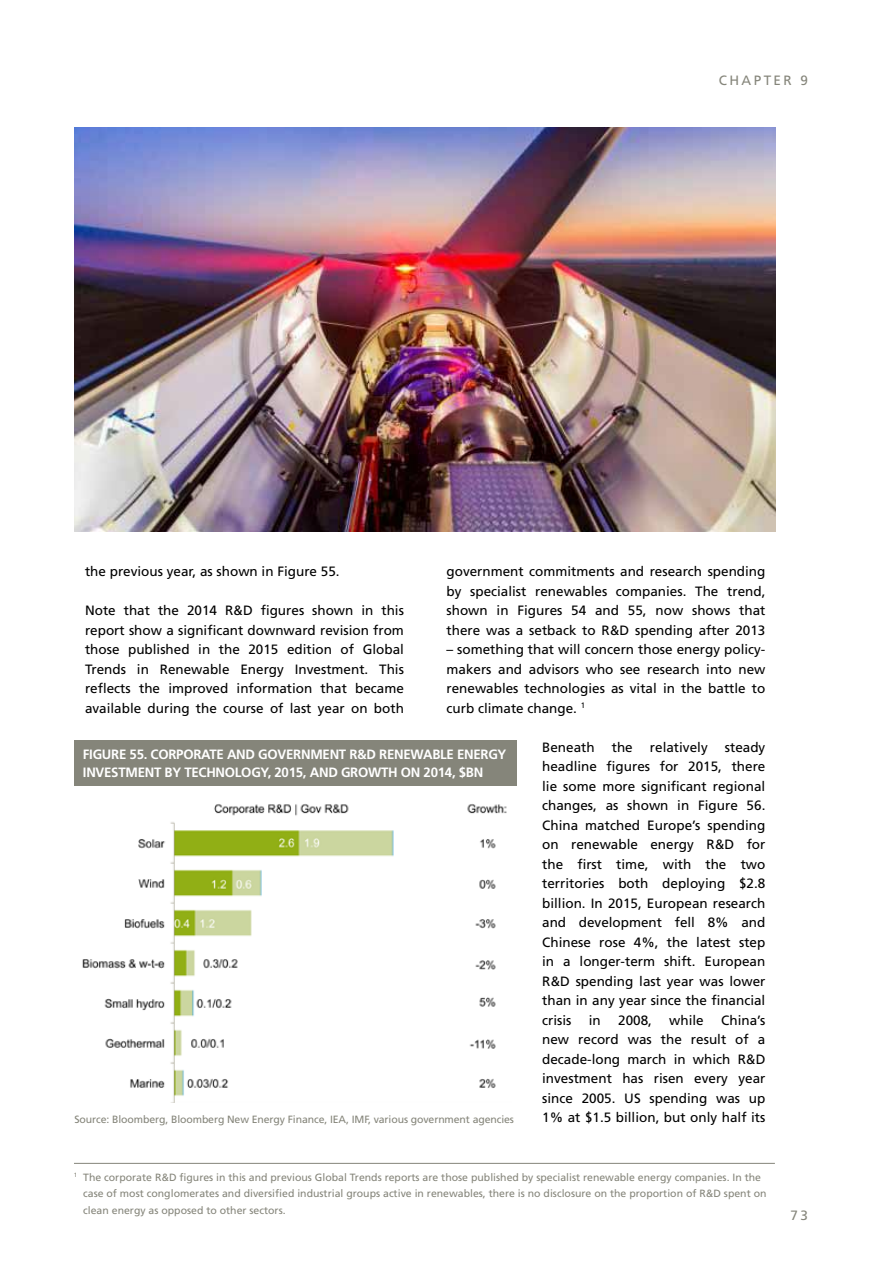
<style>
.page{position:relative;width:893px;height:1263px;background:#fff}
.page>*{position:absolute;margin:0;border:0;box-sizing:border-box;transform-origin:0 0}
.t1{font:13.5px/19.5px "Frutiger";color:#000;text-align:justify}
.t2{font:700 13.5px/18px "Frutiger";letter-spacing:-.02em;color:#fff}
.t3{font:13.5px "Frutiger";letter-spacing:.18em;color:#85857a}
.t4{font:10.5px/16.5px "Frutiger";color:#85857a}
</style>
<div class="page">
<img style="left:82px;top:804px;width:425px;height:298px">
<div style="left:74px;top:740px;width:443px;height:46px;background:#85857a"></div>
<img style="left:74px;top:128px;width:701px;height:403px">
<hr style="left:74px;top:1163px;width:701px;height:1px;background:#85857a">
<p class="t3" style="left:719px;top:72px;width:91px">CHAPTER 9</p>
<p class="t1" style="left:446px;top:561px;width:320px">government commitments and research spending by specialist renewables companies. The trend, shown in Figures 54 and 55, now shows that there was a setback to R&amp;D spending after 2013</p>
<p class="t1" style="left:446px;top:639px;width:320px">– something that will concern those energy policy&shy;makers and advisors who see research into new renewables technologies as vital in the battle to curb climate change. <sup>1</sup></p>
<p class="t1" style="left:542px;top:737px;width:54px">Beneath</p>
<p class="t1" style="left:612px;top:737px;width:23px">the</p>
<p class="t1" style="left:650px;top:737px;width:59px">relatively</p>
<p class="t1" style="left:85px;top:561px;width:256px">the previous year, as shown in Figure 55.</p>
<p class="t1" style="left:85px;top:600px;width:320px">Note that the 2014 R&amp;D figures shown in this report show a significant downward revision from those published in the 2015 edition of Global Trends in Renewable Energy Investment. This reflects the improved information that became available during the course of last year on both</p>
<p class="t1" style="left:542px;top:737px;width:225px;text-indent:183px">steady headline figures for 2015, there lie some more significant regional changes, as shown in Figure 56.<br>China matched Europe’s spending on renewable energy R&amp;D for the first time, with the two territories both deploying $2.8 billion. In 2015, European research and development fell 8% and Chinese rose 4%, the latest step in a longer-term shift. European R&amp;D spending last year was lower than in any year since the financial crisis</p>
<p class="t2" style="left:83px;top:746px;width:425px">FIGURE 55. CORPORATE AND GOVERNMENT R&amp;D RENEWABLE ENERGY<br>INVESTMENT BY TECHNOLOGY, 2015, AND GROWTH ON 2014, $BN</p>
<p class="t1" style="left:542px;top:1010px;width:225px;text-indent:179px">China’s new record was the result of a decade-long march in which R&amp;D investment has risen every year since 2005. US spending was up</p>
<p class="t1" style="left:589px;top:1010px;width:14px">in</p>
<p class="t1" style="left:618px;top:1010px;width:35px">2008,</p>
<p class="t1" style="left:669px;top:1010px;width:36px">while</p>
<p class="t4" style="left:74px;top:1111px;width:441px">Source: Bloomberg, Bloomberg New Energy Finance, IEA, IMF, various government agencies</p>
<p class="t1" style="left:542px;top:1107px;width:225px">1% at $1.5 billion, but only half its</p>
<p class="t4" style="left:83px;top:1168px;width:685px;text-indent:-9px"><sup>1</sup> The corporate R&amp;D figures in this and previous Global Trends reports are those published by specialist renewable energy companies. In the case of most conglomerates and diversified industrial groups active in renewables, there is no disclosure on the proportion of R&amp;D spent on clean energy as opposed to other sectors.</p>
<p class="t3" style="left:790px;top:1208px;width:19px">73</p>
</div>
